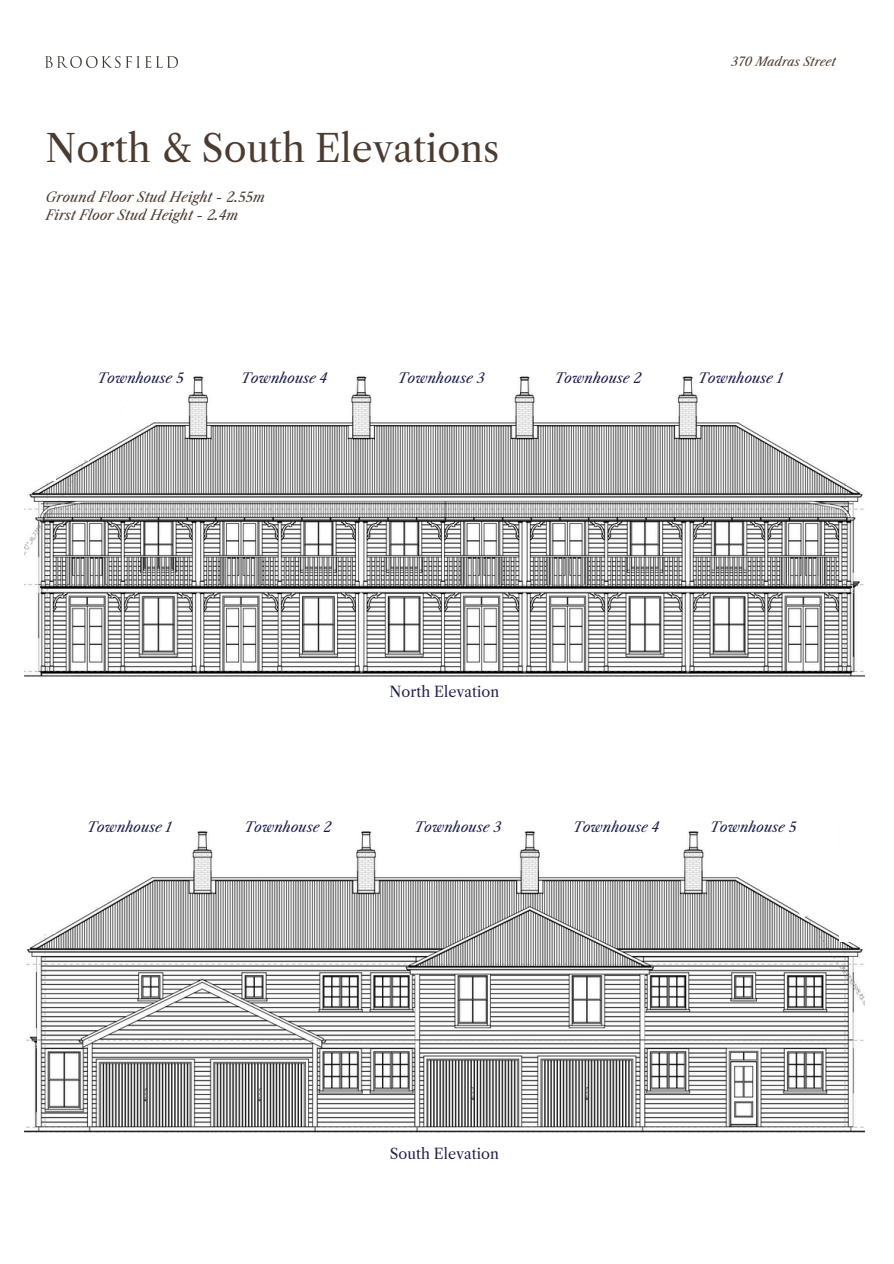
<style>
.page{position:relative;width:894px;height:1264px;background:#fff}
.page>*{position:absolute;margin:0;border:0;box-sizing:border-box;transform-origin:0 0}
.t1{font:37.2px "Libre Caslon Text";color:#4b3c31}
.t2{font:14.4px "Libre Caslon Text";color:#1c1d4b}
.t3{font:italic 13.65px "Libre Caslon Text";color:#1c1d4b}
.t4{font:italic 13.5px/18px "Libre Caslon Text";color:#4b3c31}
.t5{font:italic 12px "Libre Caslon Text";color:#4b3c31}
</style>
<div class="page">
<img style="left:46px;top:56px;width:131px;height:11px">
<img style="left:24px;top:831px;width:840px;height:301px">
<div style="left:17px;top:781px;width:38px;height:153px;background:#fff"></div>
<div style="left:838px;top:789px;width:37px;height:152px;background:#fff"></div>
<svg style="left:720px;top:831px;width:113px;height:87px"></svg>
<img style="left:24px;top:376px;width:840px;height:300px">
<div style="left:838px;top:328px;width:37px;height:152px;background:#fff"></div>
<div style="left:17px;top:328px;width:39px;height:152px;background:#fff"></div>
<svg style="left:56px;top:376px;width:115px;height:85px"></svg>
<p class="t1" style="left:46px;top:126px;width:455px">North &amp; South Elevations</p>
<p class="t4" style="left:46px;top:188px;width:221px">Ground Floor Stud Height - 2.55m<br>First Floor Stud Height - 2.4m</p>
<h2 class="t5" style="left:731px;top:54px;width:106px">370 Madras Street</h2>
<h2 class="t3" style="left:97px;top:369px;width:88px">Townhouse 5</h2>
<h2 class="t3" style="left:241px;top:369px;width:88px">Townhouse 4</h2>
<h2 class="t3" style="left:398px;top:369px;width:88px">Townhouse 3</h2>
<h2 class="t3" style="left:554px;top:369px;width:88px">Townhouse 2</h2>
<h2 class="t3" style="left:698px;top:369px;width:86px">Townhouse 1</h2>
<h2 class="t2" style="left:389px;top:682px;width:111px">North Elevation</h2>
<h2 class="t3" style="left:87px;top:818px;width:86px">Townhouse 1</h2>
<p class="t3" style="left:244px;top:818px;width:88px">Townhouse 2</p>
<h2 class="t3" style="left:414px;top:818px;width:88px">Townhouse 3</h2>
<h2 class="t3" style="left:573px;top:818px;width:88px">Townhouse 4</h2>
<h2 class="t3" style="left:710px;top:818px;width:88px">Townhouse 5</h2>
<h1 class="t2" style="left:390px;top:1145px;width:110px">South Elevation</h1>
</div>
